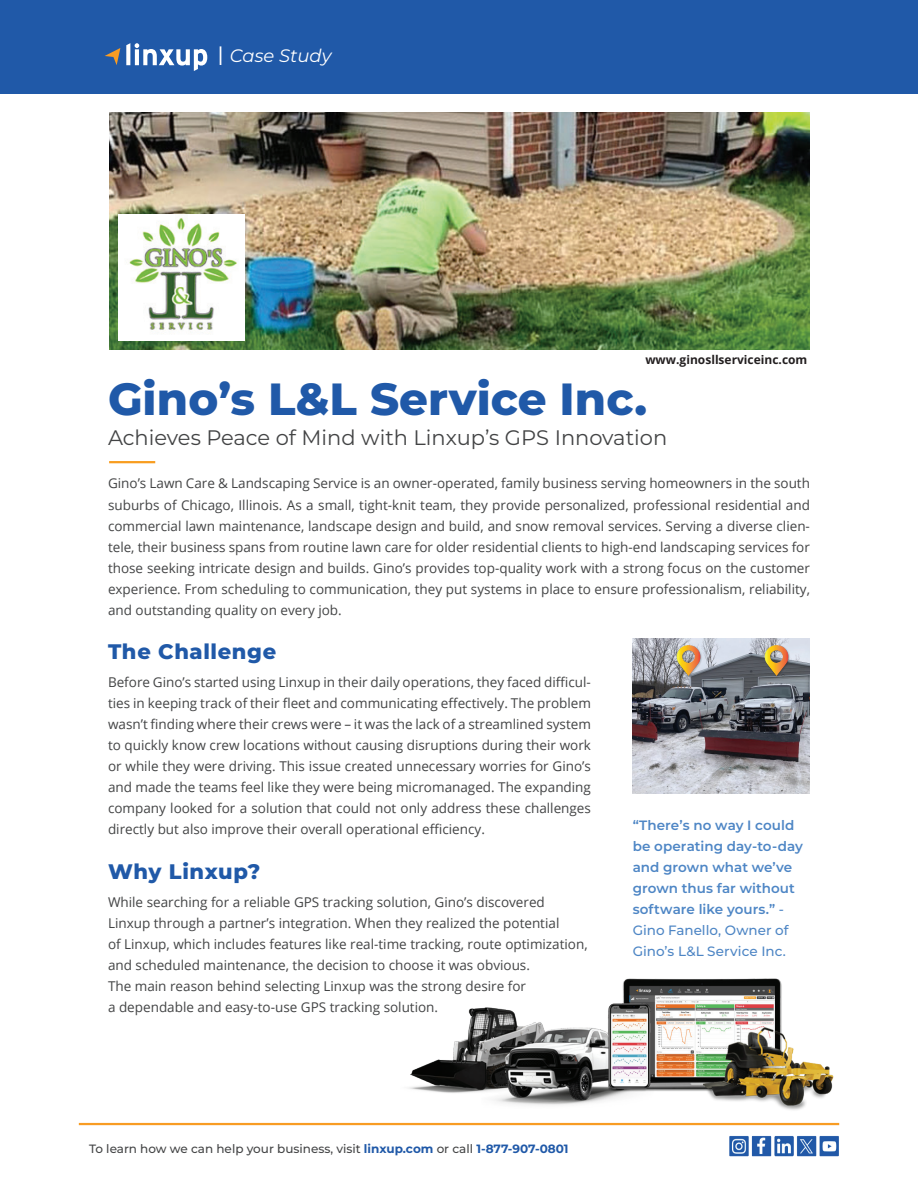
<style>
.page{position:relative;width:918px;height:1188px;background:#fff}
.page>*{position:absolute;margin:0;border:0;box-sizing:border-box;transform-origin:0 0}
.t1{font:800 45px "Montserrat";color:#2059a8}
.t2{font:21px "Montserrat";color:#434445}
.t3{font:800 21px "Montserrat";letter-spacing:.03em;color:#2059a8}
.t4{font:italic 18px "Montserrat";color:#fff}
.t5{font:13.5px/21px "Open Sans";color:#434445;text-align:justify}
.t6{font:600 13.5px/21px "Montserrat";letter-spacing:.005em;color:#4e86c5}
.t7{font:500 12px "Montserrat";color:#434445}
.t8{font:700 12px "Open Sans";color:#231f20}
.s1{font-weight:300;font-style:normal;font-size:33px}
.s2{font-weight:500}
.s3{font-weight:700;color:#2059a8}
</style>
<div class="page">
<div style="left:0;top:0;width:918px;height:94px;background:#2059a8"></div>
<hr style="left:79px;top:1123px;width:760px;height:2px;background:#f89c23">
<img style="left:729px;top:1136px;width:110px;height:21px">
<svg style="left:126px;top:43px;width:81px;height:28px"></svg>
<svg style="left:105px;top:48px;width:15px;height:17px"></svg>
<img style="left:109px;top:112px;width:701px;height:238px">
<hr style="left:109px;top:461px;width:46px;height:2px;background:#f89d20">
<img style="left:119px;top:215px;width:126px;height:126px">
<img style="left:632px;top:638px;width:178px;height:155px">
<img style="left:758px;top:638px;width:38px;height:45px">
<img style="left:670px;top:638px;width:38px;height:45px">
<img style="left:409px;top:978px;width:425px;height:132px">
<h3 class="t4" style="left:216px;top:44px;width:117px"><span class="s1">I</span> Case Study</h3>
<p class="t8" style="left:645px;top:352px;width:164px">www.ginosllserviceinc.com</p>
<h1 class="t1" style="left:108px;top:369px;width:541px">Gino’s L&amp;L Service Inc.</h1>
<h2 class="t2" style="left:108px;top:423px;width:561px">Achieves Peace of Mind with Linxup’s GPS Innovation</h2>
<p class="t5" style="left:108px;top:473px;width:704px">Gino’s Lawn Care &amp; Landscaping Service is an owner-operated, family business serving homeowners in the south suburbs of Chicago, Illinois. As a small, tight-knit team, they provide personalized, professional residential and commercial lawn maintenance, landscape design and build, and snow removal services. Serving a diverse clien&shy;tele, their business spans from routine lawn care for older residential clients to high-end landscaping services for those seeking intricate design and builds. Gino’s provides top-quality work with a strong focus on the customer experience. From scheduling to communication, they put systems in place to ensure professionalism, reliability, and outstanding quality on every job.</p>
<h2 class="t3" style="left:108px;top:638px;width:170px">The Challenge</h2>
<p class="t5" style="left:108px;top:672px;width:485px">Before Gino’s started using Linxup in their daily operations, they faced difficul&shy;ties in keeping track of their fleet and communicating effectively. The problem wasn’t finding where their crews were – it was the lack of a streamlined system to quickly know crew locations without causing disruptions during their work or while they were driving. This issue created unnecessary worries for Gino’s and made the teams feel like they were being micromanaged. The expanding company looked for a solution that could not only address these challenges directly but also improve their overall operational efficiency.</p>
<h2 class="t3" style="left:108px;top:858px;width:154px">Why Linxup?</h2>
<p class="t5" style="left:108px;top:891px;width:481px;text-align:left">While searching for a reliable GPS tracking solution, Gino’s discovered Linxup through a partner’s integration. When they realized the potential<br>of Linxup, which includes features like real-time tracking, route optimization, and scheduled maintenance, the decision to choose it was obvious.<br>The main reason behind selecting Linxup was the strong desire for<br>a dependable and easy-to-use GPS tracking solution.</p>
<p class="t6" style="left:633px;top:815px;width:172px">“There’s no way I could be operating day-to-day and grown what we’ve grown thus far without software like yours.” <span class="s2">-<br>Gino Fanello, Owner of<br>Gino’s L&amp;L Service Inc.</span></p>
<p class="t7" style="left:89px;top:1140px;width:481px">To learn how we can help your business, visit <span class="s3">linxup.com</span> or call <span class="s3">1-877-907-0801</span></p>
</div>
